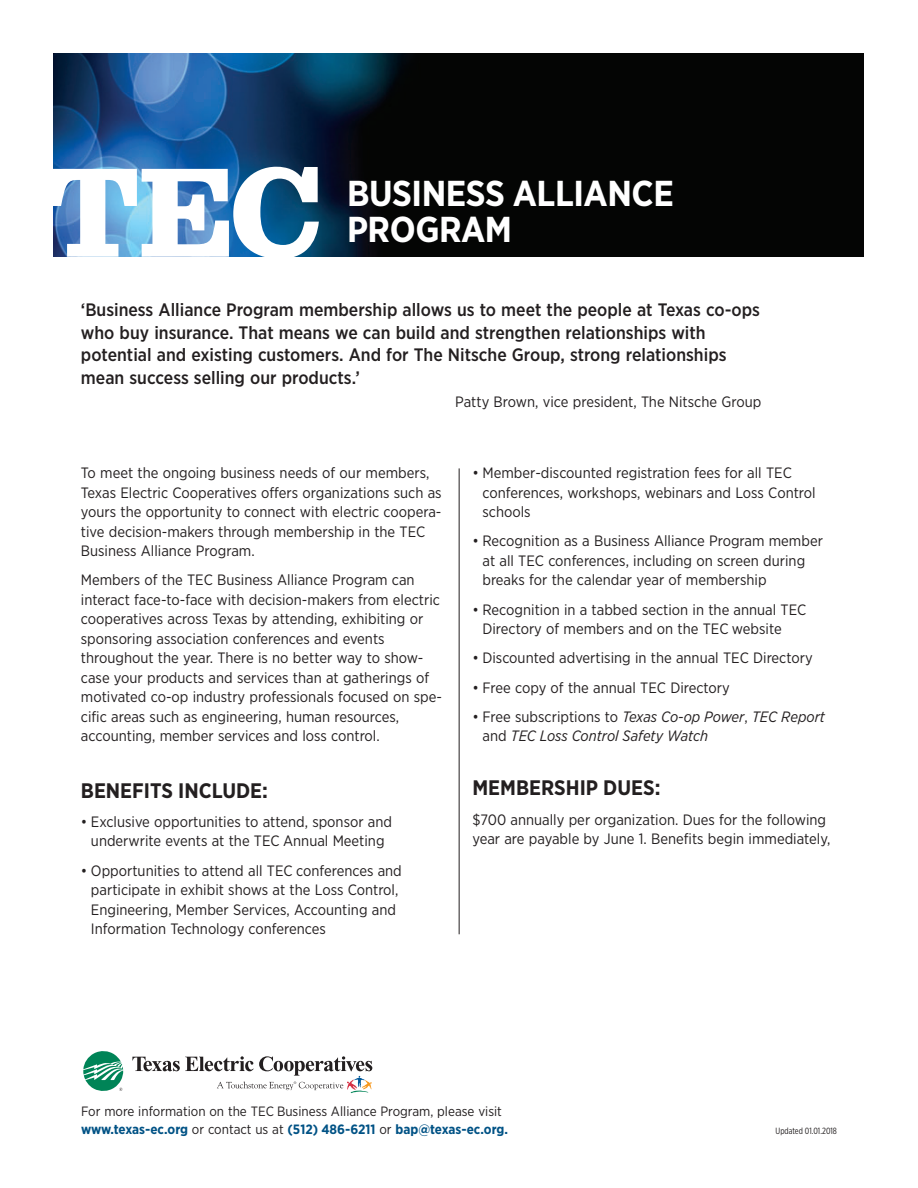
<style>
.page{position:relative;width:918px;height:1188px;background:#fff}
.page>*{position:absolute;margin:0;border:0;box-sizing:border-box;transform-origin:0 0}
.t1{font:900 133.5px "Sentinel";color:#fff}
.t2{font:700 36px/36px "Gotham Narrow";letter-spacing:-.015em;color:#fff}
.t3{font:700 21px "Gotham Narrow";color:#231f20}
.t4{font:500 18px/22.5px "Gotham Narrow";color:#231f20}
.t5{font:15px/19.5px "Gotham Narrow";color:#231f20}
.t6{font:italic 15px/19.5px "Gotham Narrow";color:#231f20}
.t7{font:13.5px/18px "Gotham Narrow";color:#231f20}
.t8{font:9px "Gotham X Narrow";color:#231f20}
.s1{font-style:normal}
.s2{font-weight:700;color:#005285}
</style>
<div class="page">
<svg style="left:83px;top:1051px;width:40px;height:40px"></svg>
<svg style="left:132px;top:1056px;width:240px;height:38px"></svg>
<img style="left:54px;top:54px;width:810px;height:202px">
<hr style="left:459px;top:468px;width:1px;height:466px;background:#231f20">
<h1 class="t1" style="left:46px;top:150px;width:278px">TEC</h1>
<h2 class="t2" style="left:347px;top:178px;width:328px">BUSINESS ALLIANCE<br>PROGRAM</h2>
<p class="t4" style="left:81px;top:300px;width:681px">‘Business Alliance Program membership allows us to meet the people at Texas co-ops who buy insurance. That means we can build and strengthen relationships with potential and existing customers. And for The Nitsche Group, strong relationships mean success selling our products.’</p>
<p class="t5" style="left:455px;top:393px;width:308px">Patty Brown, vice president, The Nitsche Group</p>
<p class="t5" style="left:81px;top:464px;width:362px">To meet the ongoing business needs of our members, Texas Electric Cooperatives offers organizations such as yours the opportunity to connect with electric coopera&shy;tive decision-makers through membership in the TEC Business Alliance Program.</p>
<p class="t5" style="left:81px;top:571px;width:363px">Members of the TEC Business Alliance Program can interact face-to-face with decision-makers from electric cooperatives across Texas by attending, exhibiting or sponsoring association conferences and events throughout the year. There is no better way to show&shy;case your products and services than at gatherings of motivated co-op industry professionals focused on spe&shy;cific areas such as engineering, human resources, accounting, member services and loss control.</p>
<h3 class="t3" style="left:81px;top:782px;width:189px">BENEFITS INCLUDE:</h3>
<p class="t5" style="left:81px;top:813px;width:313px;text-align:center">• Exclusive opportunities to attend, sponsor and underwrite events at the TEC Annual Meeting</p>
<p class="t5" style="left:91px;top:862px;width:312px;text-indent:-10px">• Opportunities to attend all TEC conferences and participate in exhibit shows at the Loss Control, Engineering, Member Services, Accounting and Information Technology conferences</p>
<p class="t5" style="left:482px;top:464px;width:335px;text-indent:-10px">• Member-discounted registration fees for all TEC conferences, workshops, webinars and Loss Control schools</p>
<p class="t5" style="left:482px;top:532px;width:342px;text-indent:-10px">• Recognition as a Business Alliance Program member at all TEC conferences, including on screen during breaks for the calendar year of membership</p>
<p class="t5" style="left:482px;top:601px;width:326px;text-indent:-10px">• Recognition in a tabbed section in the annual TEC<br>Directory of members and on the TEC website</p>
<p class="t5" style="left:472px;top:649px;width:342px">• Discounted advertising in the annual TEC Directory</p>
<p class="t5" style="left:472px;top:679px;width:259px">• Free copy of the annual TEC Directory</p>
<p class="t6" style="left:482px;top:708px;width:344px;text-indent:-10px"><span class="s1">• Free subscriptions to</span> Texas Co-op Power<span class="s1">,</span> TEC Report <span class="s1">and</span> TEC Loss Control Safety Watch</p>
<h3 class="t3" style="left:472px;top:780px;width:190px">MEMBERSHIP DUES:</h3>
<p class="t5" style="left:472px;top:811px;width:359px">$700 annually per organization. Dues for the following year are payable by June 1. Benefits begin immediately,</p>
<p class="t7" style="left:81px;top:1103px;width:428px">For more information on the TEC Business Alliance Program, please visit <span class="s2">www.texas-ec.org</span> or contact us at <span class="s2">(512) 486-6211</span> or <span class="s2">bap@texas-ec.org.</span></p>
<p class="t8" style="left:776px;top:1128px;width:63px">Updated 01.01.2018</p>
</div>
